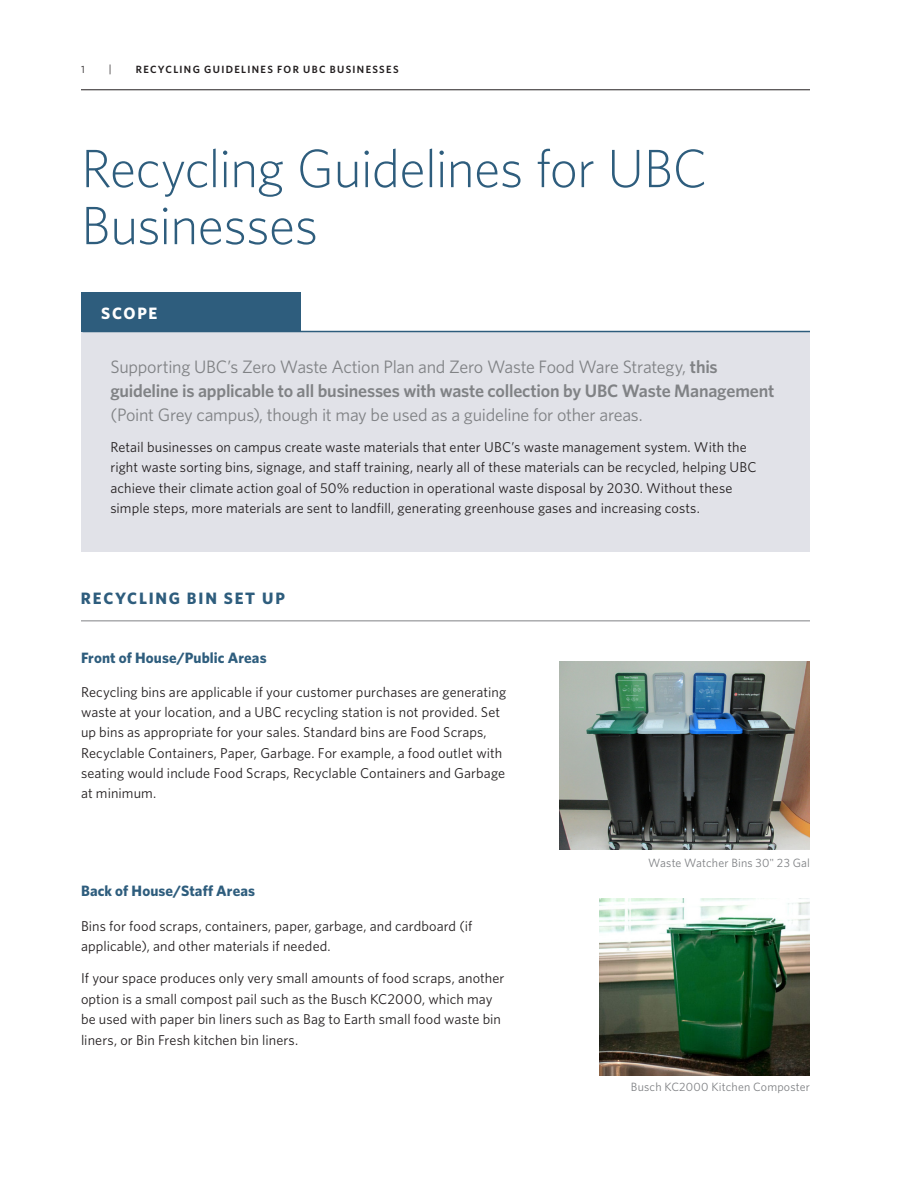
<style>
.page{position:relative;width:918px;height:1188px;background:#fff}
.page>*{position:absolute;margin:0;border:0;box-sizing:border-box;transform-origin:0 0}
.t1{font:300 54px/57px "Whitney";letter-spacing:-.015em;color:#2e5d7d}
.t2{font:600 18px/24px "Whitney";letter-spacing:-.015em;color:#808285}
.t3{font:18px "Whitney";letter-spacing:-.015em;color:#808285}
.t4{font:700 16.5px "Whitney";letter-spacing:.11em;color:#2e5d7d}
.t5{font:700 16.5px "Whitney";letter-spacing:.1em;color:#fff}
.t6{font:700 15px "Whitney";letter-spacing:.005em;color:#2e5d7d}
.t7{font:14.25px/20.2px "Whitney";letter-spacing:.005em;color:#231f20}
.t8{font:12px "Whitney";letter-spacing:.015em;color:#808285}
.t9{font:600 10.5px "Whitney";letter-spacing:.125em;color:#231f20}
.t10{font:10.5px "Whitney";color:#231f20}
.s1{font-weight:400}
</style>
<div class="page">
<div style="left:81px;top:292px;width:219px;height:40px;background:#2e5d7d"></div>
<div style="left:81px;top:332px;width:729px;height:220px;background:#e1e2e8"></div>
<hr style="left:83px;top:331px;width:727px;height:1px;background:#2e5d7d">
<hr style="left:81px;top:621px;width:729px;height:1px;background:#808285">
<img style="left:559px;top:661px;width:251px;height:188px">
<img style="left:599px;top:899px;width:211px;height:176px">
<hr style="left:81px;top:90px;width:729px;height:1px;background:#231f20">
<p class="t10" style="left:81px;top:62px;width:5px">1</p>
<p class="t10" style="left:109px;top:62px;width:4px">|</p>
<p class="t9" style="left:136px;top:62px;width:264px">RECYCLING GUIDELINES FOR UBC BUSINESSES</p>
<h1 class="t1" style="left:81px;top:138px;width:628px">Recycling Guidelines for UBC<br>Businesses</h1>
<p class="t5" style="left:101px;top:302px;width:58px">SCOPE</p>
<p class="t2" style="left:110px;top:355px;width:666px"><span class="s1">Supporting UBC’s Zero Waste Action Plan and Zero Waste Food Ware Strategy,</span> this guideline is applicable to all businesses with waste collection by UBC Waste Management</p>
<p class="t3" style="left:110px;top:403px;width:534px">(Point Grey campus), though it may be used as a guideline for other areas.</p>
<p class="t7" style="left:110px;top:437px;width:648px">Retail businesses on campus create waste materials that enter UBC’s waste management system. With the right waste sorting bins, signage, and staff training, nearly all of these materials can be recycled, helping UBC achieve their climate action goal of 50% reduction in operational waste disposal by 2030. Without these simple steps, more materials are sent to landfill, generating greenhouse gases and increasing costs.</p>
<p class="t4" style="left:81px;top:587px;width:205px">RECYCLING BIN SET UP</p>
<p class="t6" style="left:81px;top:648px;width:187px">Front of House/Public Areas</p>
<p class="t7" style="left:81px;top:681px;width:427px">Recycling bins are applicable if your customer purchases are generating waste at your location, and a UBC recycling station is not provided. Set up bins as appropriate for your sales. Standard bins are Food Scraps, Recyclable Containers, Paper, Garbage. For example, a food outlet with seating would include Food Scraps, Recyclable Containers and Garbage at minimum.</p>
<p class="t6" style="left:81px;top:881px;width:176px">Back of House/Staff Areas</p>
<p class="t7" style="left:81px;top:915px;width:393px;line-height:20.9px">Bins for food scraps, containers, paper, garbage, and cardboard (if applicable), and other materials if needed.</p>
<p class="t7" style="left:81px;top:967px;width:425px;line-height:20.9px">If your space produces only very small amounts of food scraps, another option is a small compost pail such as the Busch KC2000, which may be used with paper bin liners such as Bag to Earth small food waste bin liners, or Bin Fresh kitchen bin liners.</p>
<p class="t8" style="left:648px;top:855px;width:163px">Waste Watcher Bins 30" 23 Gal</p>
<p class="t8" style="left:631px;top:1079px;width:181px">Busch KC2000 Kitchen Composter</p>
</div>
